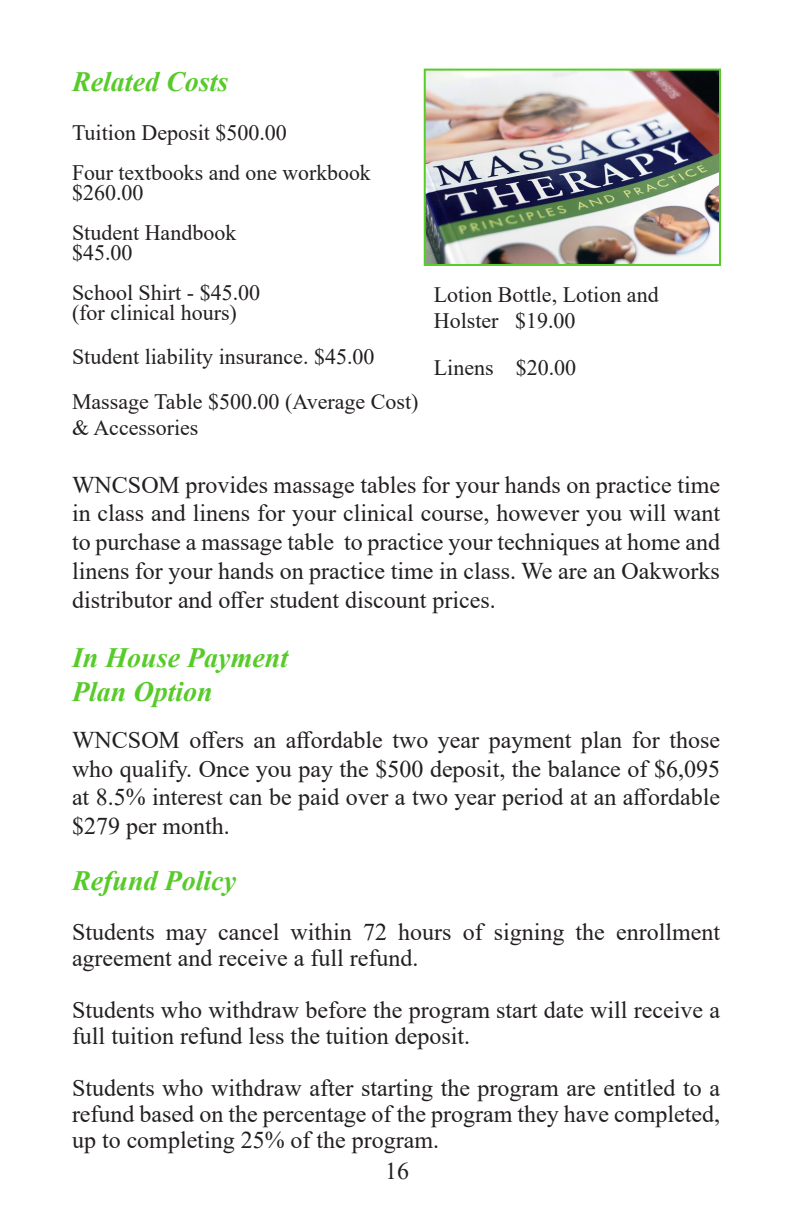
<style>
.page{position:relative;width:792px;height:1224px;background:#fff}
.page>*{position:absolute;margin:0;border:0;box-sizing:border-box;transform-origin:0 0}
.t1{font:italic 700 28px "Times New Roman";color:#57cb2a}
.t2{font:24px/28.8px "Times New Roman";color:#231f20;text-align:justify}
.t3{font:22px/20px "Times New Roman";color:#231f20}
</style>
<div class="page">
<img style="left:427px;top:72px;width:291px;height:191px">
<div style="left:424px;top:69px;width:297px;height:197px;border:2px solid #57cb2a"></div>
<p class="t1" style="left:72px;top:62px;width:158px">Related Costs</p>
<p class="t3" style="left:72px;top:122px;width:216px">Tuition Deposit $500.00</p>
<p class="t3" style="left:72px;top:162px;width:300px">Four textbooks and one workbook $260.00</p>
<p class="t3" style="left:72px;top:222px;width:166px">Student Handbook $45.00</p>
<p class="t3" style="left:72px;top:282px;width:190px">School Shirt - $45.00</p>
<p class="t3" style="left:72px;top:302px;width:166px">(for clinical hours)</p>
<p class="t3" style="left:72px;top:346px;width:304px">Student liability insurance. $45.00</p>
<p class="t3" style="left:72px;top:390px;width:348px">Massage Table $500.00 (Average Cost)</p>
<p class="t3" style="left:72px;top:417px;width:128px">&amp; Accessories</p>
<p class="t3" style="left:434px;top:281px;width:226px;line-height:26.4px">Lotion Bottle, Lotion and<br>Holster $19.00</p>
<p class="t3" style="left:434px;top:357px;width:144px">Linens $20.00</p>
<p class="t2" style="left:72px;top:469px;width:650px">WNCSOM provides massage tables for your hands on practice time in class and linens for your clinical course, however you will want to purchase a massage table to practice your techniques at home and linens for your hands on practice time in class. We are an Oakworks distributor and offer student discount prices.</p>
<p class="t1" style="left:72px;top:638px;width:218px">In House Payment</p>
<p class="t1" style="left:72px;top:672px;width:142px">Plan Option</p>
<p class="t2" style="left:72px;top:725px;width:650px">WNCSOM offers an affordable two year payment plan for those who qualify. Once you pay the $500 deposit, the balance of $6,095 at 8.5% interest can be paid over a two year period at an affordable $279 per month.</p>
<p class="t1" style="left:72px;top:861px;width:166px">Refund Policy</p>
<p class="t2" style="left:72px;top:918px;width:650px;line-height:26px">Students may cancel within 72 hours of signing the enrollment agreement and receive a full refund.</p>
<p class="t2" style="left:72px;top:996px;width:650px;line-height:26px">Students who withdraw before the program start date will receive a full tuition refund less the tuition deposit.</p>
<p class="t2" style="left:72px;top:1074px;width:650px;line-height:26px">Students who withdraw after starting the program are entitled to a refund based on the percentage of the program they have completed, up to completing 25% of the program.</p>
<p class="t2" style="left:385px;top:1155px;width:25px">16</p>
</div>
